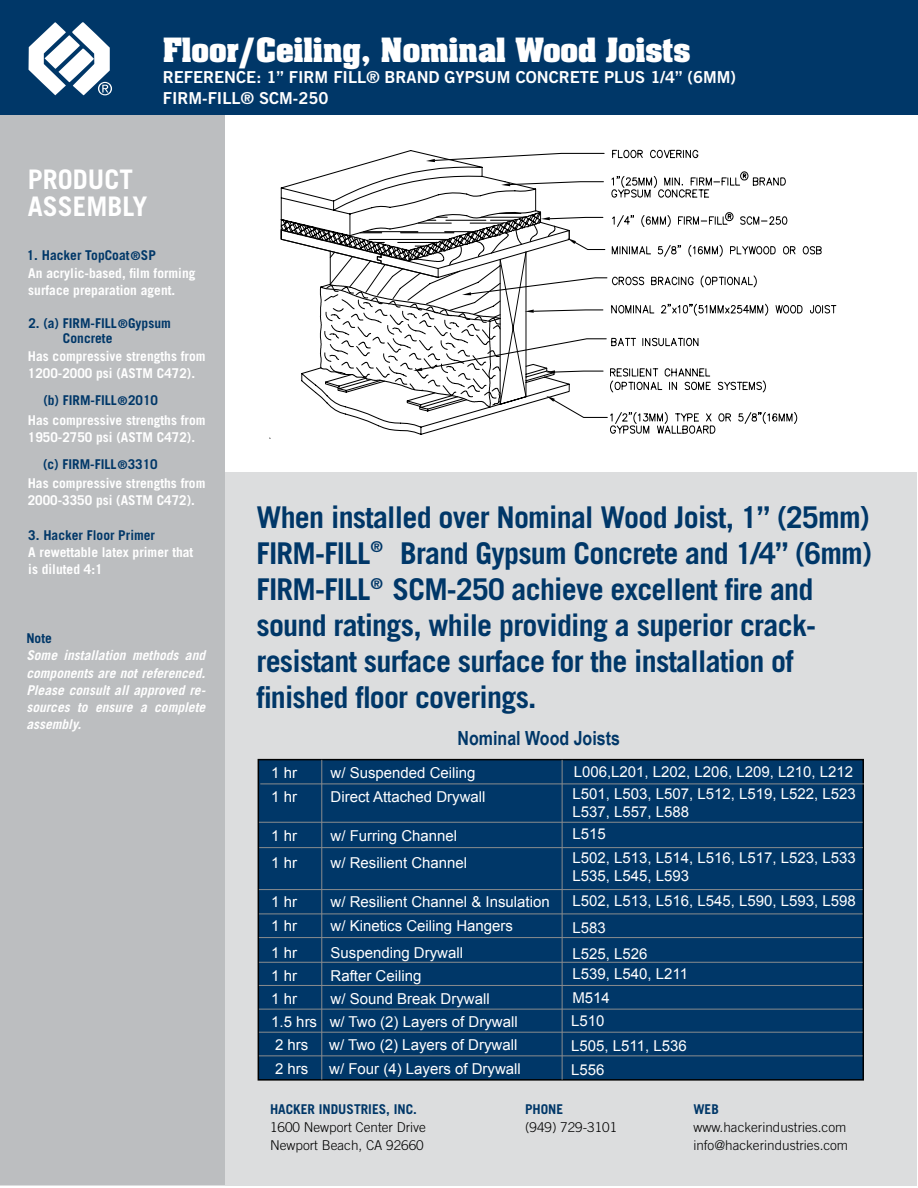
<style>
.page{position:relative;width:918px;height:1188px;background:#fff}
.page>*{position:absolute;margin:0;border:0;box-sizing:border-box;transform-origin:0 0}
.t1{font:700 30px/36px "Trade Gothic";letter-spacing:-.025em;color:#003768}
.t2{font:700 28.5px "Aachen";color:#fff}
.t3{font:700 27px/27px "Trade Gothic";color:#fff}
.t4{font:700 19.5px "Arial Narrow";color:#003768}
.t5{font:16.5px/21px "Trade Gothic Bold Two";color:#fff}
.t6{font:15px/23.1px "Arial";color:#fff}
.t7{font:700 15px "Trade Gothic";color:#003768}
.t8{font:700 13.5px/17.2px "Trade Gothic";color:#fff}
.t9{font:700 13.5px "Trade Gothic";color:#003768}
.t10{font:italic 700 13.5px/17.2px "Trade Gothic";color:#fff;text-align:justify}
.t11{font:300 13.5px/18px "Trade Gothic";color:#000}
.t12{font:700 12px "Trade Gothic";color:#003768}
</style>
<div class="page">
<div style="left:1px;top:472px;width:916px;height:714px;background:#dcddde"></div>
<div style="left:0;top:115px;width:224px;height:1069px;background:#bcbec0"></div>
<div style="left:0;top:0;width:918px;height:115px;background:#003768"></div>
<svg style="left:29px;top:22px;width:83px;height:73px"></svg>
<svg style="left:357px;top:418px;width:122px;height:17px"></svg>
<svg style="left:610px;top:418px;width:188px;height:16px"></svg>
<svg style="left:280px;top:149px;width:557px;height:269px"></svg>
<div style="left:258px;top:760px;width:605px;height:320px;background:#003768"></div>
<div style="left:258px;top:759px;width:606px;height:322px;border:2px solid #000"></div>
<hr style="left:260px;top:784px;width:604px;height:1px;background:#8a8c8e">
<hr style="left:259px;top:822px;width:604px;height:1px;background:#8a8c8e">
<hr style="left:259px;top:847px;width:604px;height:1px;background:#8a8c8e">
<hr style="left:259px;top:889px;width:604px;height:1px;background:#8a8c8e">
<hr style="left:259px;top:914px;width:604px;height:1px;background:#8a8c8e">
<hr style="left:259px;top:937px;width:604px;height:1px;background:#8a8c8e">
<hr style="left:259px;top:962px;width:604px;height:1px;background:#8a8c8e">
<hr style="left:259px;top:985px;width:604px;height:1px;background:#8a8c8e">
<hr style="left:259px;top:1032px;width:604px;height:1px;background:#8a8c8e">
<hr style="left:259px;top:1009px;width:604px;height:1px;background:#8a8c8e">
<hr style="left:259px;top:1055px;width:604px;height:1px;background:#8a8c8e">
<hr style="left:321px;top:760px;width:1px;height:320px;background:#8a8c8e">
<hr style="left:562px;top:760px;width:1px;height:320px;background:#8a8c8e">
<h2 class="t2" style="left:163px;top:30px;width:529px">Floor/Ceiling, Nominal Wood Joists</h2>
<p class="t5" style="left:163px;top:67px;width:575px">REFERENCE: 1” FIRM FILL® BRAND GYPSUM CONCRETE PLUS 1/4” (6MM)<br>FIRM-FILL® SCM-250</p>
<h3 class="t3" style="left:28px;top:166px;width:121px">PRODUCT<br>ASSEMBLY</h3>
<p class="t9" style="left:27px;top:247px;width:131px">1. Hacker TopCoat SP</p>
<p class="t8" style="left:28px;top:264px;width:169px">An acrylic-based, film forming surface preparation agent.</p>
<p class="t12" style="left:131px;top:248px;width:11px">®</p>
<p class="t9" style="left:28px;top:315px;width:144px">2. (a) FIRM-FILL Gypsum</p>
<p class="t12" style="left:118px;top:316px;width:11px">®</p>
<p class="t9" style="left:63px;top:330px;width:51px">Concrete</p>
<p class="t8" style="left:28px;top:347px;width:179px">Has compressive strengths from<br>1200-2000 psi (ASTM C472).</p>
<p class="t9" style="left:43px;top:392px;width:116px">(b) FIRM-FILL 2010</p>
<p class="t8" style="left:28px;top:411px;width:179px">Has compressive strengths from<br>1950-2750 psi (ASTM C472).</p>
<p class="t12" style="left:118px;top:393px;width:11px">®</p>
<p class="t9" style="left:43px;top:456px;width:116px">(c) FIRM-FILL 3310</p>
<p class="t8" style="left:28px;top:474px;width:179px">Has compressive strengths from<br>2000-3350 psi (ASTM C472).</p>
<p class="t12" style="left:118px;top:457px;width:11px">®</p>
<p class="t9" style="left:28px;top:527px;width:128px">3. Hacker Floor Primer</p>
<p class="t8" style="left:28px;top:544px;width:167px">A rewettable latex primer that is diluted 4:1</p>
<p class="t9" style="left:26px;top:630px;width:27px">Note</p>
<p class="t10" style="left:26px;top:647px;width:181px">Some installation methods and components are not referenced.<br>Please consult all approved re&shy;sources to ensure a complete assembly.</p>
<p class="t1" style="left:256px;top:499px;width:617px">When installed over Nominal Wood Joist, 1” (25mm)<br>FIRM-FILL Brand Gypsum Concrete and 1/4” (6mm)<br>FIRM-FILL SCM-250 achieve excellent fire and sound ratings, while providing a superior crack&shy;resistant surface surface for the installation of finished floor coverings.</p>
<p class="t7" style="left:371px;top:537px;width:13px">®</p>
<p class="t7" style="left:371px;top:575px;width:13px">®</p>
<h3 class="t4" style="left:458px;top:727px;width:164px">Nominal Wood Joists</h3>
<p class="t6" style="left:271px;top:761px;width:27px">1 hr</p>
<p class="t6" style="left:331px;top:761px;width:147px">w/ Suspended Ceiling</p>
<p class="t6" style="left:271px;top:786px;width:27px">1 hr</p>
<p class="t6" style="left:331px;top:786px;width:157px">Direct Attached Drywall</p>
<p class="t6" style="left:271px;top:824px;width:27px">1 hr</p>
<p class="t6" style="left:331px;top:824px;width:128px">w/ Furring Channel</p>
<p class="t6" style="left:271px;top:852px;width:27px">1 hr</p>
<p class="t6" style="left:331px;top:852px;width:138px">w/ Resilient Channel</p>
<p class="t6" style="left:271px;top:891px;width:27px">1 hr</p>
<p class="t6" style="left:331px;top:891px;width:221px">w/ Resilient Channel &amp; Insulation</p>
<p class="t6" style="left:271px;top:915px;width:27px">1 hr</p>
<p class="t6" style="left:331px;top:915px;width:184px">w/ Kinetics Ceiling Hangers</p>
<p class="t6" style="left:271px;top:941px;width:27px">1 hr</p>
<p class="t6" style="left:331px;top:941px;width:134px">Suspending Drywall</p>
<p class="t6" style="left:271px;top:987px;width:27px">1 hr</p>
<p class="t6" style="left:331px;top:987px;width:161px">w/ Sound Break Drywall</p>
<p class="t6" style="left:271px;top:965px;width:27px">1 hr</p>
<p class="t6" style="left:331px;top:965px;width:92px">Rafter Ceiling</p>
<p class="t6" style="left:271px;top:1011px;width:248px">1.5 hrs w/ Two (2) Layers of Drywall<br>2 hrs</p>
<p class="t6" style="left:329px;top:1034px;width:190px">w/ Two (2) Layers of Drywall</p>
<p class="t6" style="left:275px;top:1058px;width:35px">2 hrs</p>
<p class="t6" style="left:329px;top:1058px;width:193px">w/ Four (4) Layers of Drywall</p>
<p class="t6" style="left:574px;top:760px;width:281px">L006,L201, L202, L206, L209, L210, L212</p>
<p class="t6" style="left:572px;top:785px;width:285px;line-height:18px">L501, L503, L507, L512, L519, L522, L523<br>L537, L557, L588</p>
<p class="t6" style="left:572px;top:849px;width:285px;line-height:18px">L502, L513, L514, L516, L517, L523, L533<br>L535, L545, L593</p>
<p class="t6" style="left:573px;top:823px;width:35px">L515</p>
<p class="t6" style="left:572px;top:890px;width:285px">L502, L513, L516, L545, L590, L593, L598</p>
<p class="t6" style="left:572px;top:915px;width:77px;line-height:26px">L583<br>L525, L526</p>
<p class="t6" style="left:571px;top:962px;width:118px;line-height:23.5px">L539, L540, L211<br>M514<br>L510</p>
<p class="t6" style="left:571px;top:1035px;width:117px">L505, L511, L536<br>L556</p>
<p class="t9" style="left:270px;top:1101px;width:149px">HACKER INDUSTRIES, INC.</p>
<p class="t11" style="left:270px;top:1118px;width:158px">1600 Newport Center Drive<br>Newport Beach, CA 92660</p>
<p class="t9" style="left:525px;top:1101px;width:40px">PHONE</p>
<p class="t11" style="left:525px;top:1118px;width:94px">(949) 729-3101</p>
<p class="t9" style="left:693px;top:1101px;width:27px">WEB</p>
<p class="t11" style="left:693px;top:1118px;width:156px">www.hackerindustries.com info@hackerindustries.com</p>
</div>
